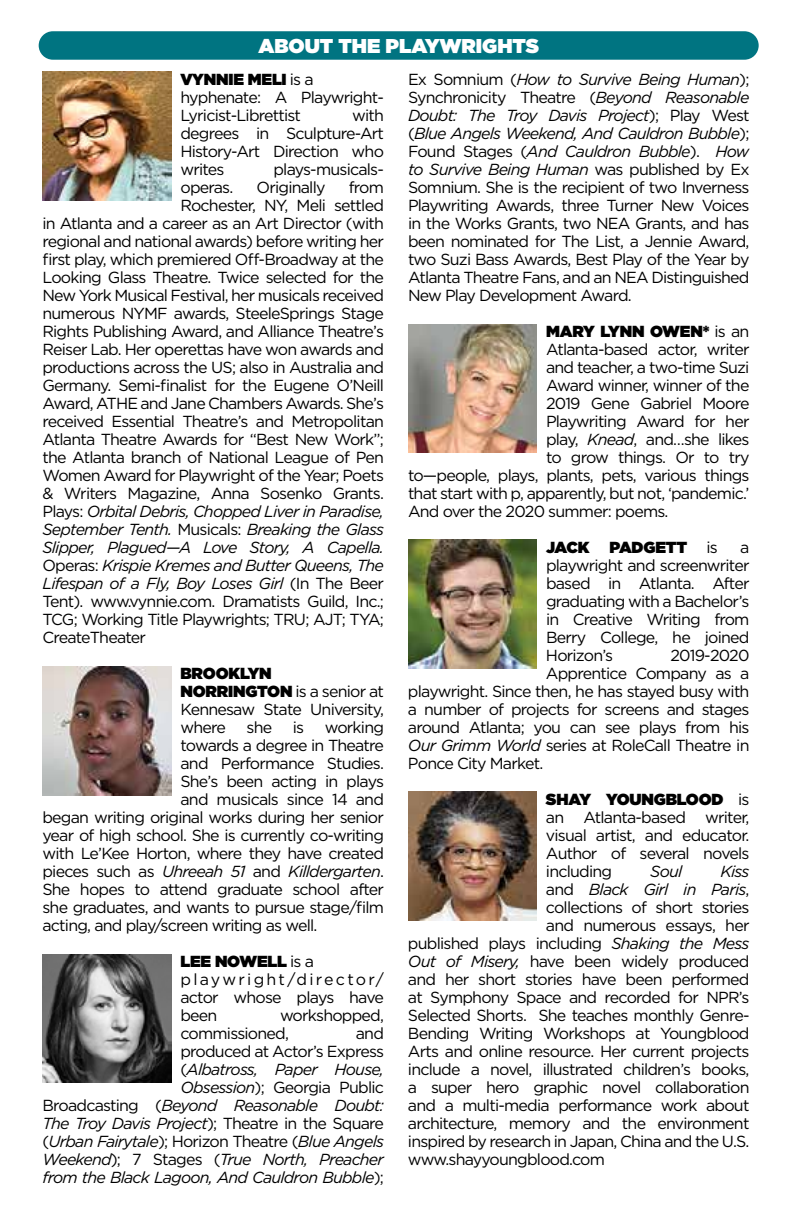
<style>
.page{position:relative;width:792px;height:1224px;background:#fff}
.page>*{position:absolute;margin:0;border:0;box-sizing:border-box;transform-origin:0 0}
.t1{font:900 20px "Gotham";color:#fff}
.t2{font:16px/18px "Gotham";letter-spacing:-.05em;color:#000}
.t3{font:italic 16px/18px "Gotham";letter-spacing:-.05em;color:#000;text-align:right}
.t4{font:900 16px "Gotham";letter-spacing:-.01em;color:#000}
.s1{font-weight:900}
.s2{font-style:italic}
.s3{font-weight:400}
.s4{font-style:normal}
</style>
<div class="page">
<div style="left:39px;top:31px;width:720px;height:29px;background:#007481;border-radius:14px"></div>
<img style="left:42px;top:72px;width:129px;height:129px">
<img style="left:42px;top:666px;width:129px;height:129px">
<img style="left:42px;top:954px;width:129px;height:129px">
<img style="left:408px;top:324px;width:129px;height:129px">
<img style="left:408px;top:539px;width:129px;height:129px">
<img style="left:408px;top:791px;width:129px;height:129px">
<p class="t1" style="left:258px;top:31px;width:282px">ABOUT THE PLAYWRIGHTS</p>
<p class="t2" style="left:180px;top:70px;width:205px"><span class="s1">VYNNIE MELI</span> is a hyphenate: A Playwright-<br>Lyricist-Librettist</p>
<p class="t2" style="left:408px;top:70px;width:343px;text-align:justify">Ex Somnium (<span class="s2">How to Survive Being Human</span>); Synchronicity Theatre (<span class="s2">Beyond Reasonable Doubt: The Troy Davis Project</span>); Play West (<span class="s2">Blue Angels Weekend, And Cauldron Bubble</span>); Found Stages (<span class="s2">And Cauldron Bubble</span>). <span class="s2">How to Survive Being Human</span> was published by Ex Somnium. She is the recipient of two Inverness Playwriting Awards, three Turner New Voices in the Works Grants, two NEA Grants, and has been nominated for The List, a Jennie Award, two Suzi Bass Awards, Best Play of the Year by Atlanta Theatre Fans, and an NEA Distinguished New Play Development Award.</p>
<p class="t4" style="left:546px;top:319px;width:205px">MARY LYNN OWEN* <span class="s3">is an</span></p>
<p class="t2" style="left:546px;top:340px;width:205px">Atlanta-based actor, writer</p>
<p class="t2" style="left:546px;top:358px;width:205px">and teacher, a two-time Suzi</p>
<p class="t2" style="left:546px;top:376px;width:205px">Award winner, winner of the</p>
<p class="t2" style="left:546px;top:394px;width:205px">2019 Gene Gabriel Moore</p>
<p class="t2" style="left:546px;top:412px;width:205px">Playwriting Award for her</p>
<p class="t2" style="left:546px;top:430px;width:205px">play, <span class="s2">Knead</span>, and…she likes</p>
<p class="t2" style="left:546px;top:448px;width:205px">to grow things. Or to try</p>
<p class="t2" style="left:408px;top:466px;width:343px">to—people, plays, plants, pets, various things</p>
<p class="t2" style="left:408px;top:484px;width:343px">that start with p, apparently, but not, ‘pandemic.’</p>
<p class="t2" style="left:408px;top:502px;width:262px">And over the 2020 summer: poems.</p>
<p class="t4" style="left:546px;top:535px;width:173px">JACK PADGETT <span class="s3">is</span></p>
<p class="t2" style="left:180px;top:106px;width:205px;text-align:justify;text-indent:172px">with degrees in Sculpture-Art History-Art Direction who writes</p>
<p class="t2" style="left:273px;top:160px;width:112px">plays-musicals-</p>
<p class="t2" style="left:180px;top:178px;width:54px">operas.</p>
<p class="t2" style="left:257px;top:178px;width:70px">Originally</p>
<p class="t2" style="left:349px;top:178px;width:37px">from</p>
<p class="t2" style="left:180px;top:196px;width:205px">Rochester, NY, Meli settled</p>
<p class="t2" style="left:42px;top:214px;width:343px">in Atlanta and a career as an Art Director (with</p>
<p class="t2" style="left:42px;top:232px;width:343px">regional and national awards) before writing her</p>
<p class="t2" style="left:42px;top:250px;width:343px">first play, which premiered Off-Broadway at the</p>
<p class="t2" style="left:42px;top:268px;width:343px">Looking Glass Theatre. Twice selected for the</p>
<p class="t2" style="left:42px;top:286px;width:343px">New York Musical Festival, her musicals received</p>
<p class="t2" style="left:42px;top:304px;width:343px">numerous NYMF awards, SteeleSprings Stage</p>
<p class="t2" style="left:42px;top:322px;width:343px">Rights Publishing Award, and Alliance Theatre’s</p>
<p class="t2" style="left:42px;top:340px;width:343px">Reiser Lab. Her operettas have won awards and</p>
<p class="t2" style="left:42px;top:358px;width:343px">productions across the US; also in Australia and</p>
<p class="t2" style="left:42px;top:376px;width:343px">Germany. Semi-finalist for the Eugene O’Neill</p>
<p class="t2" style="left:42px;top:394px;width:343px">Award, ATHE and Jane Chambers Awards. She’s</p>
<p class="t2" style="left:42px;top:412px;width:343px">received Essential Theatre’s and Metropolitan</p>
<p class="t2" style="left:42px;top:430px;width:343px">Atlanta Theatre Awards for “Best New Work”;</p>
<p class="t2" style="left:42px;top:448px;width:343px">the Atlanta branch of National League of Pen</p>
<p class="t2" style="left:42px;top:466px;width:343px">Women Award for Playwright of the Year; Poets</p>
<p class="t2" style="left:42px;top:484px;width:343px">&amp; Writers Magazine, Anna Sosenko Grants.</p>
<p class="t3" style="left:42px;top:502px;width:343px"><span class="s4">Plays:</span> Orbital Debris, Chopped Liver in Paradise,</p>
<p class="t3" style="left:42px;top:520px;width:343px">September Tenth. <span class="s4">Musicals:</span> Breaking the Glass</p>
<p class="t3" style="left:42px;top:538px;width:343px">Slipper, Plagued—A Love Story, A Capella.</p>
<p class="t3" style="left:42px;top:556px;width:343px"><span class="s4">Operas:</span> Krispie Kremes and Butter Queens, The</p>
<p class="t3" style="left:42px;top:574px;width:343px">Lifespan of a Fly, Boy Loses Girl <span class="s4">(In The Beer</span></p>
<p class="t2" style="left:42px;top:592px;width:343px">Tent). www.vynnie.com. Dramatists Guild, Inc.;</p>
<p class="t2" style="left:42px;top:610px;width:343px">TCG; Working Title Playwrights; TRU; AJT; TYA;</p>
<p class="t2" style="left:42px;top:628px;width:105px">CreateTheater</p>
<p class="t2" style="left:180px;top:664px;width:205px"><span class="s1">BROOKLYN<br>NORRINGTON</span> is a senior at<br>Kennesaw State University, where</p>
<p class="t2" style="left:546px;top:538px;width:205px;text-align:justify;text-indent:194px">a playwright and screenwriter based in Atlanta. After graduating with a Bachelor’s in Creative Writing from Berry College, he joined Horizon’s</p>
<p class="t2" style="left:670px;top:646px;width:81px">2019-2020</p>
<p class="t2" style="left:546px;top:664px;width:205px">Apprentice Company as a</p>
<p class="t2" style="left:408px;top:682px;width:343px">playwright. Since then, he has stayed busy with</p>
<p class="t2" style="left:408px;top:700px;width:343px">a number of projects for screens and stages</p>
<p class="t2" style="left:408px;top:718px;width:343px">around Atlanta; you can see plays from his</p>
<p class="t2" style="left:408px;top:736px;width:343px"><span class="s2">Our Grimm World</span> series at RoleCall Theatre in</p>
<p class="t2" style="left:408px;top:754px;width:137px">Ponce City Market.</p>
<p class="t2" style="left:546px;top:790px;width:205px;text-align:justify"><span class="s1">SHAY YOUNGBLOOD</span> is an Atlanta-based writer, visual artist, and educator.<br>Author of several novels including</p>
<p class="t2" style="left:247px;top:718px;width:27px">she</p>
<p class="t2" style="left:293px;top:718px;width:13px">is</p>
<p class="t2" style="left:325px;top:718px;width:61px">working</p>
<p class="t2" style="left:180px;top:736px;width:205px">towards a degree in Theatre</p>
<p class="t2" style="left:180px;top:754px;width:205px">and Performance Studies.</p>
<p class="t2" style="left:180px;top:772px;width:205px">She’s been acting in plays</p>
<p class="t2" style="left:180px;top:790px;width:205px">and musicals since 14 and</p>
<p class="t2" style="left:42px;top:808px;width:343px">began writing original works during her senior</p>
<p class="t2" style="left:42px;top:826px;width:343px">year of high school. She is currently co-writing</p>
<p class="t2" style="left:42px;top:844px;width:343px">with Le’Kee Horton, where they have created</p>
<p class="t3" style="left:42px;top:862px;width:343px"><span class="s4">pieces such as</span> Uhreeah 51 <span class="s4">and</span> Killdergarten<span class="s4">.</span></p>
<p class="t2" style="left:42px;top:880px;width:343px">She hopes to attend graduate school after</p>
<p class="t2" style="left:42px;top:898px;width:343px">she graduates, and wants to pursue stage/film</p>
<p class="t2" style="left:42px;top:916px;width:276px">acting, and play/screen writing as well.</p>
<p class="t2" style="left:180px;top:952px;width:205px"><span class="s1">LEE NOWELL</span> is a playwright/director/ actor whose plays have been</p>
<p class="t3" style="left:650px;top:862px;width:34px">Soul</p>
<p class="t3" style="left:720px;top:862px;width:31px">Kiss</p>
<p class="t3" style="left:546px;top:880px;width:205px"><span class="s4">and</span> Black Girl in Paris<span class="s4">,</span></p>
<p class="t2" style="left:546px;top:898px;width:205px">collections of short stories</p>
<p class="t2" style="left:546px;top:916px;width:205px">and numerous essays, her</p>
<p class="t2" style="left:408px;top:934px;width:343px">published plays including <span class="s2">Shaking the Mess</span></p>
<p class="t2" style="left:408px;top:952px;width:343px"><span class="s2">Out of Misery,</span> have been widely produced</p>
<p class="t2" style="left:408px;top:970px;width:343px">and her short stories have been performed</p>
<p class="t2" style="left:408px;top:988px;width:343px">at Symphony Space and recorded for NPR’s</p>
<p class="t2" style="left:408px;top:1006px;width:343px">Selected Shorts. She teaches monthly Genre-</p>
<p class="t2" style="left:408px;top:1024px;width:343px">Bending Writing Workshops at Youngblood</p>
<p class="t2" style="left:408px;top:1042px;width:343px">Arts and online resource. Her current projects</p>
<p class="t2" style="left:408px;top:1060px;width:343px">include a novel, illustrated children’s books,</p>
<p class="t2" style="left:408px;top:1078px;width:343px">a super hero graphic novel collaboration</p>
<p class="t2" style="left:408px;top:1096px;width:343px">and a multi-media performance work about</p>
<p class="t2" style="left:408px;top:1114px;width:343px">architecture, memory and the environment</p>
<p class="t2" style="left:408px;top:1132px;width:343px">inspired by research in Japan, China and the U.S.</p>
<p class="t2" style="left:408px;top:1150px;width:198px">www.shayyoungblood.com</p>
<p class="t2" style="left:180px;top:1006px;width:205px;text-indent:100px">workshopped, commissioned,</p>
<p class="t3" style="left:42px;top:1024px;width:343px"><span class="s4">and<br>produced at Actor’s Express<br>(</span>Albatross, Paper House,<br>Obsession<span class="s4">); Georgia Public<br>Broadcasting (</span>Beyond Reasonable Doubt:<br>The Troy Davis Project<span class="s4">); Theatre in the Square (</span>Urban Fairytale<span class="s4">); Horizon Theatre (</span>Blue Angels Weekend<span class="s4">); 7 Stages (</span>True North, Preacher from the Black Lagoon, And Cauldron Bubble<span class="s4">);</span></p>
</div>
